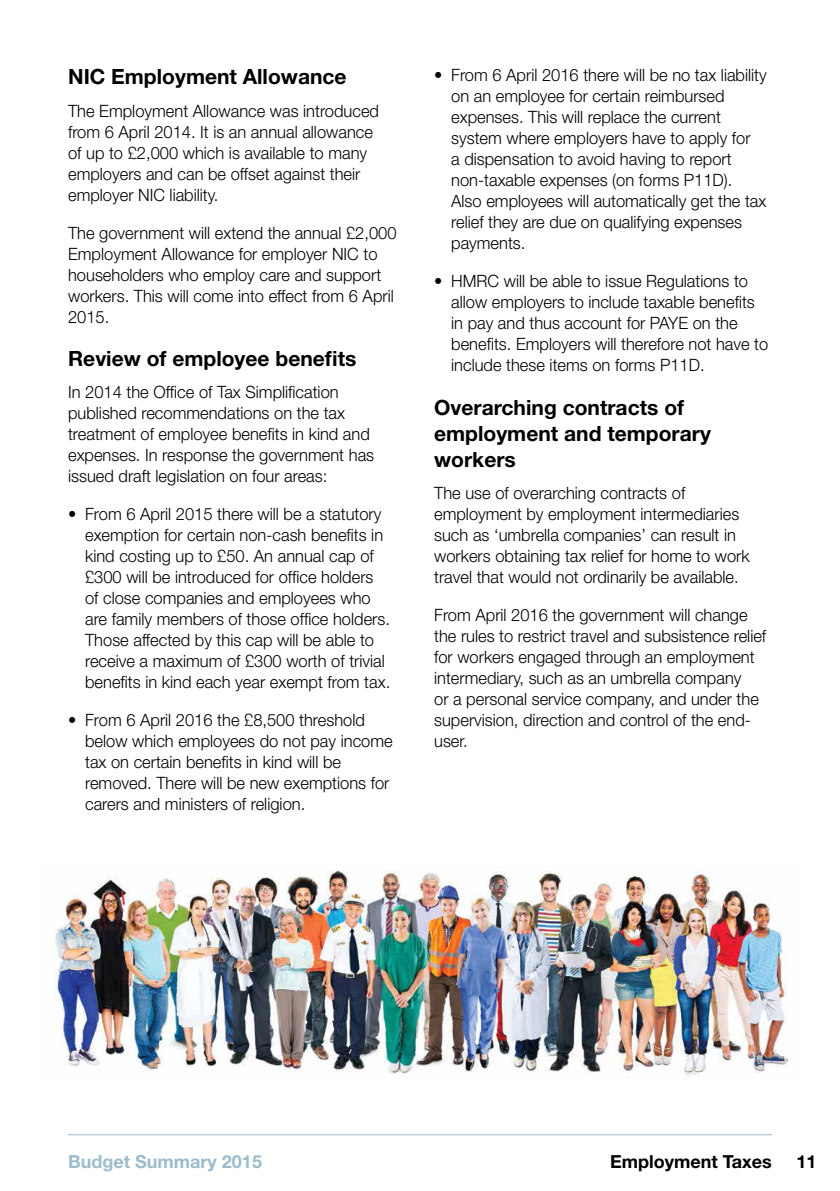
<style>
.page{position:relative;width:840px;height:1191px;background:#fff}
.page>*{position:absolute;margin:0;border:0;box-sizing:border-box;transform-origin:0 0}
.t1{font:700 21px/26px "Helvetica Neue";color:#000}
.t2{font:700 18px "Helvetica Neue";color:#9cbccd}
.t3{font:700 18px "Helvetica Neue";color:#000}
.t4{font:300 17px/21px "Helvetica Neue";color:#000}
.s1{font-weight:400}
</style>
<div class="page">
<hr style="left:68px;top:1134px;width:703px;height:1px;background:#9cbccd">
<img style="left:54px;top:870px;width:735px;height:206px">
<p class="t1" style="left:68px;top:64px;width:280px">NIC Employment Allowance</p>
<p class="t4" style="left:68px;top:100px;width:312px">The Employment Allowance was introduced from 6 April 2014. It is an annual allowance of up to £2,000 which is available to many employers and can be offset against their employer NIC liability.</p>
<p class="t4" style="left:68px;top:222px;width:330px">The government will extend the annual £2,000<br>Employment Allowance for employer NIC to householders who employ care and support workers. This will come into effect from 6 April 2015.</p>
<p class="t1" style="left:68px;top:345px;width:290px">Review of employee benefits</p>
<p class="t4" style="left:68px;top:381px;width:307px">In 2014 the Office of Tax Simplification published recommendations on the tax treatment of employee benefits in kind and expenses. In response the government has issued draft legislation on four areas:</p>
<p class="t4" style="left:85px;top:503px;width:306px;text-indent:-17px"><span class="s1">•</span> From 6 April 2015 there will be a statutory exemption for certain non-cash benefits in kind costing up to £50. An annual cap of £300 will be introduced for office holders of close companies and employees who are family members of those office holders.<br>Those affected by this cap will be able to receive a maximum of £300 worth of trivial benefits in kind each year exempt from tax.</p>
<p class="t4" style="left:85px;top:709px;width:309px;text-indent:-17px"><span class="s1">•</span> From 6 April 2016 the £8,500 threshold below which employees do not pay income tax on certain benefits in kind will be removed. There will be new exemptions for carers and ministers of religion.</p>
<p class="t4" style="left:451px;top:64px;width:317px;text-indent:-17px"><span class="s1">•</span> From 6 April 2016 there will be no tax liability on an employee for certain reimbursed expenses. This will replace the current system where employers have to apply for<br>a dispensation to avoid having to report non-taxable expenses (on forms P11D).<br>Also employees will automatically get the tax relief they are due on qualifying expenses payments.</p>
<p class="t4" style="left:451px;top:270px;width:318px;text-indent:-17px"><span class="s1">•</span> HMRC will be able to issue Regulations to allow employers to include taxable benefits in pay and thus account for PAYE on the benefits. Employers will therefore not have to include these items on forms P11D.</p>
<p class="t1" style="left:434px;top:394px;width:278px">Overarching contracts of employment and temporary workers</p>
<p class="t4" style="left:434px;top:482px;width:317px">The use of overarching contracts of employment by employment intermediaries such as ‘umbrella companies’ can result in workers obtaining tax relief for home to work travel that would not ordinarily be available.</p>
<p class="t4" style="left:434px;top:604px;width:333px">From April 2016 the government will change the rules to restrict travel and subsistence relief for workers engaged through an employment intermediary, such as an umbrella company<br>or a personal service company, and under the supervision, direction and control of the end&shy;user.</p>
<p class="t2" style="left:68px;top:1150px;width:195px">Budget Summary 2015</p>
<p class="t3" style="left:609px;top:1150px;width:163px">Employment Taxes</p>
<p class="t3" style="left:796px;top:1150px;width:22px">11</p>
</div>
